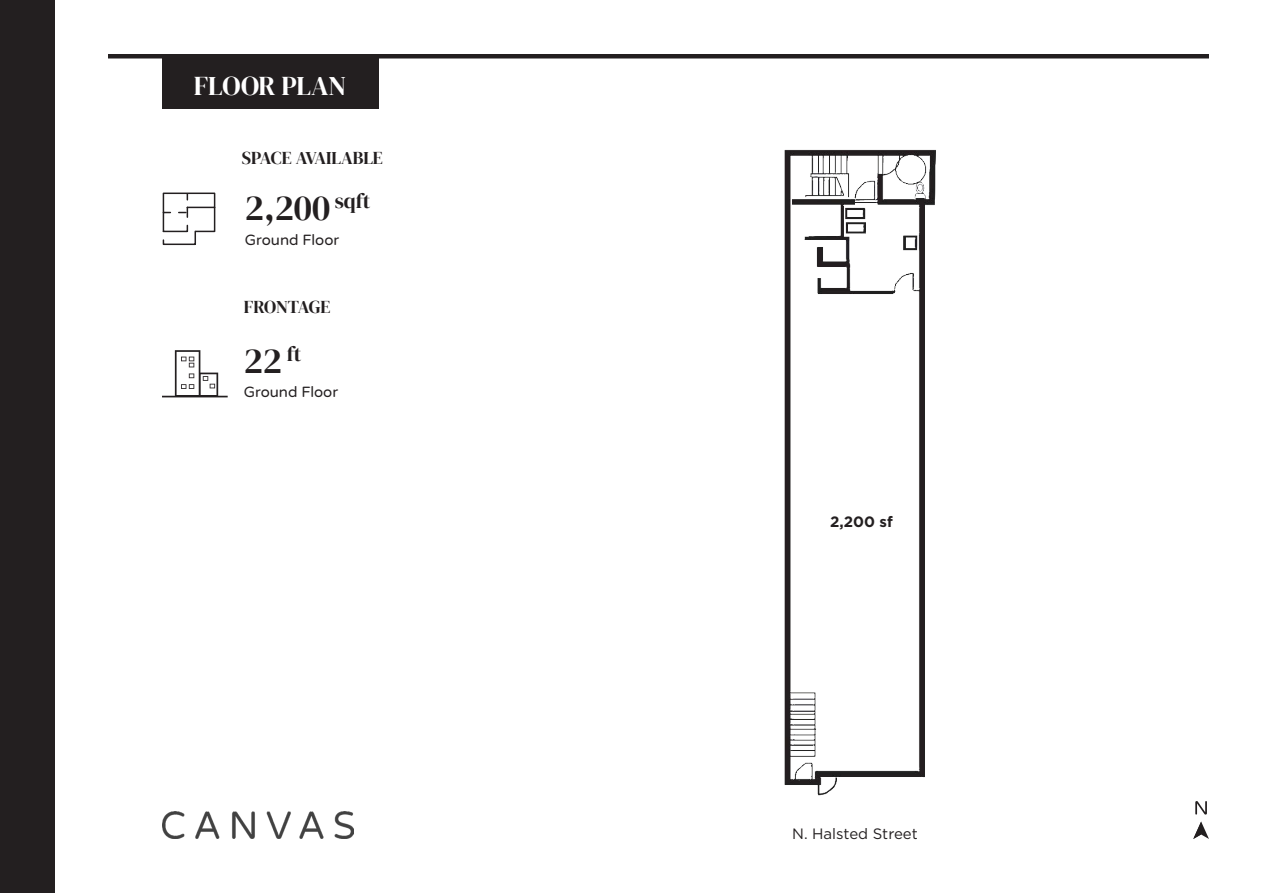
<style>
.page{position:relative;width:1263px;height:893px;background:#fff}
.page>*{position:absolute;margin:0;border:0;box-sizing:border-box;transform-origin:0 0}
.t1{font:36px "DM Serif Display";color:#231f20}
.t2{font:27px "DM Serif Display";letter-spacing:-.005em;color:#fff}
.t3{font:18px "DM Serif Display";letter-spacing:-.01em;color:#231f20}
.t4{font:15px "Varela Round";color:#231f20}
.t5{font:15px "Gotham";color:#231f20}
.t6{font:700 15px "Gotham";color:#231f20}
</style>
<div class="page">
<svg style="left:162px;top:192px;width:54px;height:54px"></svg>
<img style="left:784px;top:149px;width:152px;height:647px">
<div style="left:108px;top:54px;width:1101px;height:5px;background:#231f20"></div>
<div style="left:162px;top:54px;width:216px;height:54px;background:#231f20"></div>
<div style="left:0;top:0;width:54px;height:893px;background:#231f20"></div>
<svg style="left:1195px;top:801px;width:12px;height:13px"></svg>
<svg style="left:1193px;top:821px;width:16px;height:18px"></svg>
<img style="left:162px;top:812px;width:191px;height:27px">
<svg style="left:162px;top:350px;width:66px;height:47px"></svg>
<hr style="left:1262px;top:366px;width:1px;height:527px;background:#231f20">
<h2 class="t2" style="left:194px;top:70px;width:154px">FLOOR PLAN</h2>
<p class="t3" style="left:242px;top:148px;width:143px">SPACE AVAILABLE</p>
<h1 class="t1" style="left:245px;top:187px;width:127px">2,200 <sup>sqft</sup></h1>
<p class="t4" style="left:245px;top:230px;width:96px">Ground Floor</p>
<p class="t3" style="left:244px;top:297px;width:88px">FRONTAGE</p>
<h1 class="t1" style="left:244px;top:340px;width:59px">22 <sup>ft</sup></h1>
<p class="t4" style="left:244px;top:382px;width:96px">Ground Floor</p>
<p class="t6" style="left:830px;top:511px;width:64px">2,200 sf</p>
<p class="t5" style="left:792px;top:824px;width:127px">N. Halsted Street</p>
</div>
